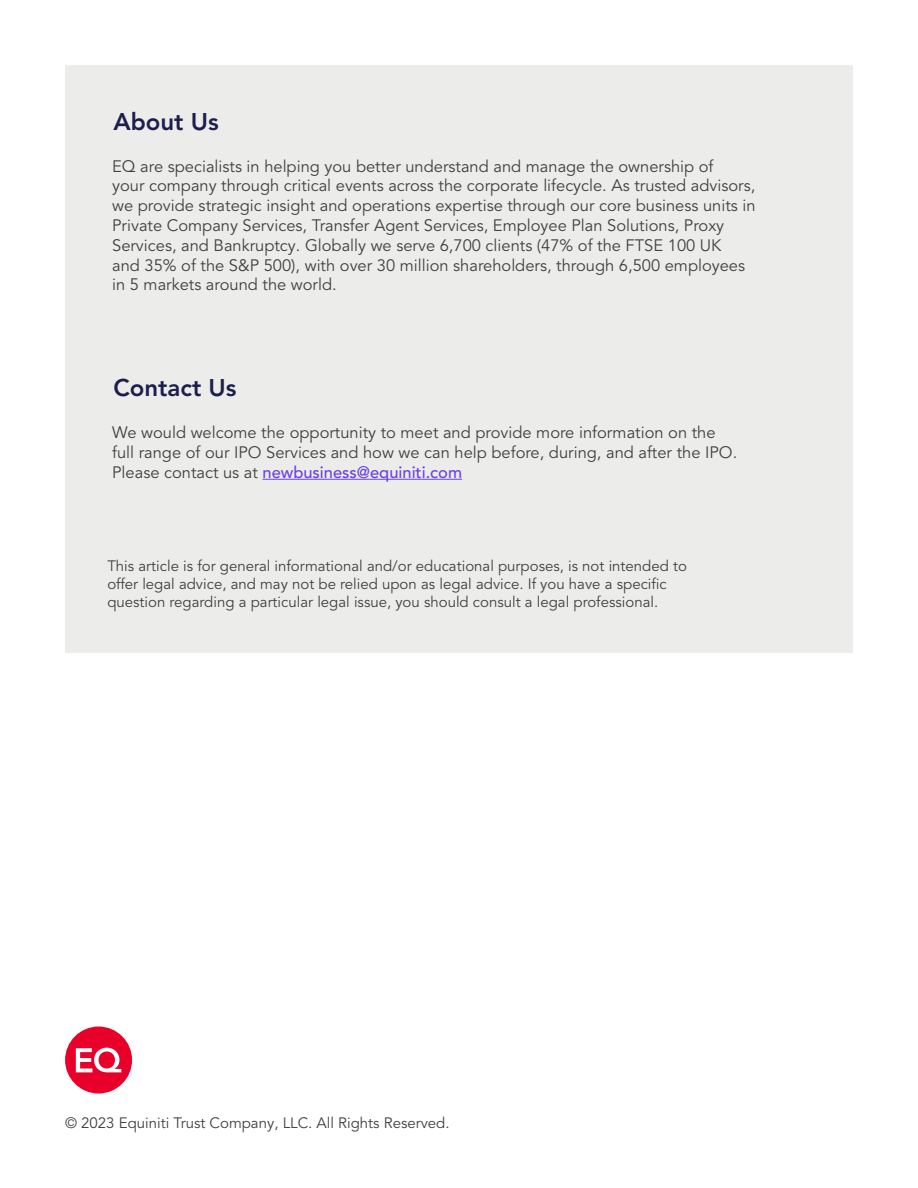
<style>
.page{position:relative;width:918px;height:1188px;background:#fff}
.page>*{position:absolute;margin:0;border:0;box-sizing:border-box;transform-origin:0 0}
.t1{font:800 24px "Avenir LT Pro";color:#1c1f4d}
.t2{font:16.5px/19.8px "Avenir LT Pro";color:#414042}
.t3{font:15px/18px "Avenir LT Pro";color:#414042}
.s1{font-weight:500;color:#6b40e8}
</style>
<div class="page">
<div style="left:65px;top:65px;width:788px;height:587px;background:#ecedeb"></div>
<hr style="left:263px;top:479px;width:199px;height:1px;background:#6b40e8">
<div style="left:65px;top:1027px;width:67px;height:67px;background:#e8002a;border-radius:50%"></div>
<svg style="left:76px;top:1048px;width:45px;height:24px"></svg>
<h1 class="t1" style="left:113px;top:107px;width:107px">About Us</h1>
<p class="t2" style="left:112px;top:156px;width:645px">EQ are specialists in helping you better understand and manage the ownership of<br>your company through critical events across the corporate lifecycle. As trusted advisors, we provide strategic insight and operations expertise through our core business units in Private Company Services, Transfer Agent Services, Employee Plan Solutions, Proxy Services, and Bankruptcy. Globally we serve 6,700 clients (47% of the FTSE 100 UK<br>and 35% of the S&amp;P 500), with over 30 million shareholders, through 6,500 employees in 5 markets around the world.</p>
<h1 class="t1" style="left:113px;top:374px;width:125px">Contact Us</h1>
<p class="t2" style="left:112px;top:423px;width:627px">We would welcome the opportunity to meet and provide more information on the full range of our IPO Services and how we can help before, during, and after the IPO.<br>Please contact us at <span class="s1">newbusiness@equiniti.com</span></p>
<p class="t3" style="left:107px;top:557px;width:581px">This article is for general informational and/or educational purposes, is not intended to offer legal advice, and may not be relied upon as legal advice. If you have a specific question regarding a particular legal issue, you should consult a legal professional.</p>
<p class="t3" style="left:65px;top:1114px;width:386px">© 2023 Equiniti Trust Company, LLC. All Rights Reserved.</p>
</div>
